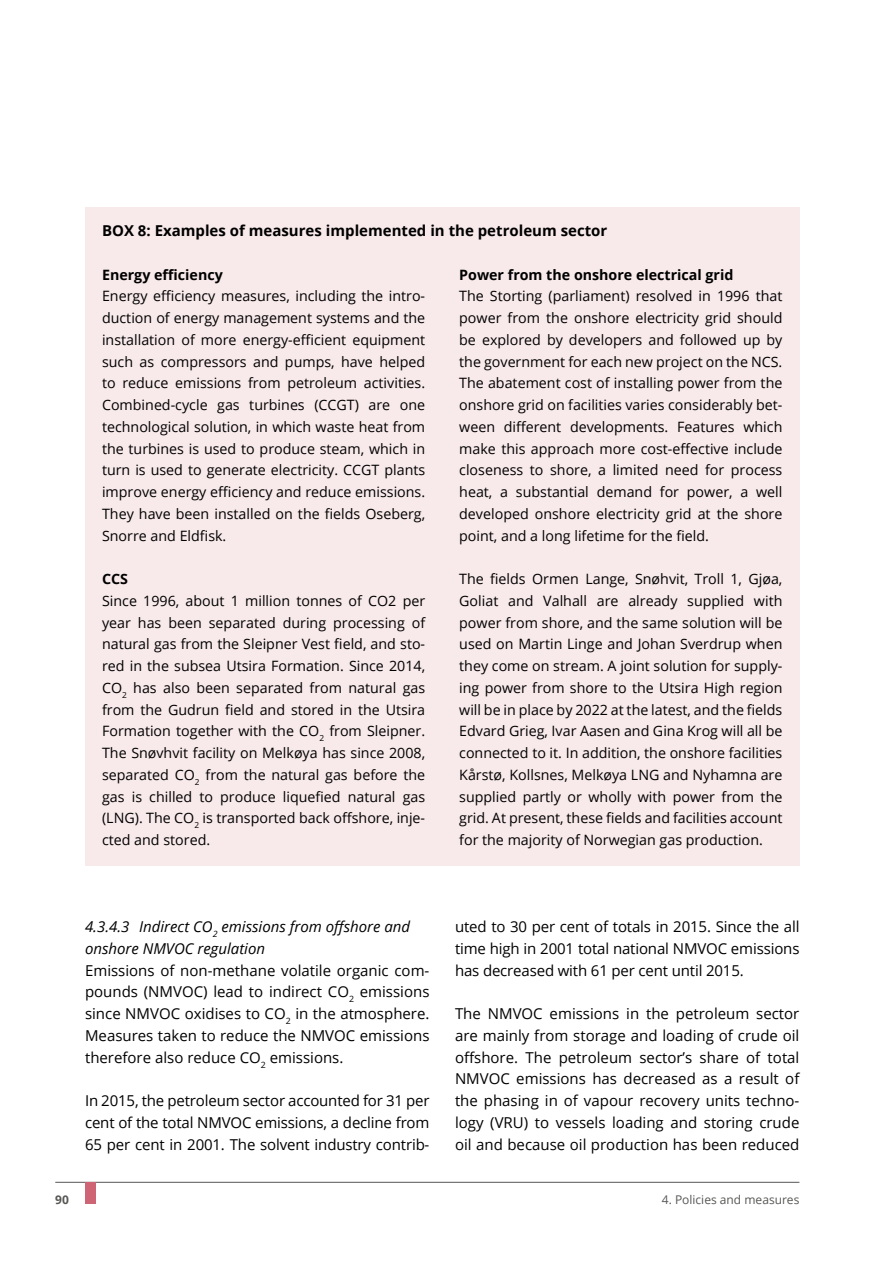
<style>
.page{position:relative;width:893px;height:1263px;background:#fff}
.page>*{position:absolute;margin:0;border:0;box-sizing:border-box;transform-origin:0 0}
.Normal--start{font:15px/21.8px "Open Sans";letter-spacing:-.005em;color:#000;text-align:justify}
.t1{font:italic 15px/21.8px "Open Sans";color:#000}
.tittel-ramme{font:700 15px "Open Sans";color:#000}
.Normal__box_split{font:14.25px/21.8px "Open Sans";color:#000;text-align:justify}
.avsnitt-tittel_box{font:700 14.25px "Open Sans";color:#000}
.t2{font:12px "Open Sans";color:#575756}
.t3{font:700 12px "Open Sans";color:#575756}
</style>
<div class="page">
<hr style="left:55px;top:1182px;width:744px;height:1px;background:#575756">
<div style="left:85px;top:1183px;width:10px;height:21px;background:#cd6574"></div>
<div style="left:85px;top:207px;width:714px;height:50px;background:#f8e9ea"></div>
<div style="left:85px;top:252px;width:357px;height:35px;background:#f8e9ea"></div>
<div style="left:85px;top:273px;width:357px;height:288px;background:#f8e9ea"></div>
<div style="left:85px;top:556px;width:357px;height:36px;background:#f8e9ea"></div>
<div style="left:85px;top:578px;width:357px;height:287px;background:#f8e9ea"></div>
<div style="left:442px;top:252px;width:357px;height:35px;background:#f8e9ea"></div>
<div style="left:442px;top:273px;width:357px;height:288px;background:#f8e9ea"></div>
<div style="left:442px;top:556px;width:357px;height:309px;background:#f8e9ea"></div>
<p class="tittel-ramme" style="left:102px;top:220px;width:507px">BOX 8: Examples of measures implemented in the petroleum sector</p>
<p class="avsnitt-tittel_box" style="left:102px;top:264px;width:122px">Energy efficiency</p>
<p class="Normal__box_split" style="left:102px;top:285px;width:325px">Energy efficiency measures, including the intro&shy;duction of energy management systems and the installation of more energy-efficient equipment such as compressors and pumps, have helped to reduce emissions from petroleum activities.<br>Combined-cycle gas turbines (CCGT) are one technological solution, in which waste heat from the turbines is used to produce steam, which in turn is used to generate electricity. CCGT plants improve energy efficiency and reduce emissions.<br>They have been installed on the fields Oseberg, Snorre and Eldfisk.</p>
<p class="avsnitt-tittel_box" style="left:102px;top:569px;width:28px">CCS</p>
<p class="Normal__box_split" style="left:102px;top:589px;width:325px">Since 1996, about 1 million tonnes of CO2 per year has been separated during processing of natural gas from the Sleipner Vest field, and sto&shy;red in the subsea Utsira Formation. Since 2014, CO<sub>2</sub> has also been separated from natural gas from the Gudrun field and stored in the Utsira Formation together with the CO<sub>2</sub> from Sleipner.<br>The Snøvhvit facility on Melkøya has since 2008, separated CO<sub>2</sub> from the natural gas before the gas is chilled to produce liquefied natural gas (LNG). The CO<sub>2</sub> is transported back offshore, inje&shy;cted and stored.</p>
<p class="avsnitt-tittel_box" style="left:459px;top:264px;width:276px">Power from the onshore electrical grid</p>
<p class="Normal__box_split" style="left:459px;top:285px;width:325px">The Storting (parliament) resolved in 1996 that power from the onshore electricity grid should be explored by developers and followed up by the government for each new project on the NCS.<br>The abatement cost of installing power from the onshore grid on facilities varies considerably bet&shy;ween different developments. Features which make this approach more cost-effective include closeness to shore, a limited need for process heat, a substantial demand for power, a well developed onshore electricity grid at the shore point, and a long lifetime for the field.</p>
<p class="Normal__box_split" style="left:459px;top:568px;width:325px">The fields Ormen Lange, Snøhvit, Troll 1, Gjøa, Goliat and Valhall are already supplied with power from shore, and the same solution will be used on Martin Linge and Johan Sverdrup when they come on stream. A joint solution for supply&shy;ing power from shore to the Utsira High region will be in place by 2022 at the latest, and the fields Edvard Grieg, Ivar Aasen and Gina Krog will all be connected to it. In addition, the onshore facilities Kårstø, Kollsnes, Melkøya LNG and Nyhamna are supplied partly or wholly with power from the grid. At present, these fields and facilities account for the majority of Norwegian gas production.</p>
<p class="t1" style="left:85px;top:915px;width:327px">4.3.4.3 Indirect CO<sub>2</sub> emissions from offshore and onshore NMVOC regulation</p>
<p class="Normal--start" style="left:85px;top:959px;width:346px">Emissions of non-methane volatile organic com&shy;pounds (NMVOC) lead to indirect CO<sub>2</sub> emissions since NMVOC oxidises to CO<sub>2</sub> in the atmosphere.<br>Measures taken to reduce the NMVOC emissions therefore also reduce CO<sub>2</sub> emissions.</p>
<p class="Normal--start" style="left:85px;top:1089px;width:346px">In 2015, the petroleum sector accounted for 31 per cent of the total NMVOC emissions, a decline from 65 per cent in 2001. The solvent industry contrib-</p>
<p class="Normal--start" style="left:455px;top:915px;width:346px">uted to 30 per cent of totals in 2015. Since the all time high in 2001 total national NMVOC emissions has decreased with 61 per cent until 2015.</p>
<p class="Normal--start" style="left:455px;top:1002px;width:346px">The NMVOC emissions in the petroleum sector are mainly from storage and loading of crude oil offshore. The petroleum sector’s share of total NMVOC emissions has decreased as a result of the phasing in of vapour recovery units techno&shy;logy (VRU) to vessels loading and storing crude oil and because oil production has been reduced</p>
<p class="t3" style="left:55px;top:1191px;width:15px">90</p>
<p class="t2" style="left:662px;top:1191px;width:139px">4. Policies and measures</p>
</div>
